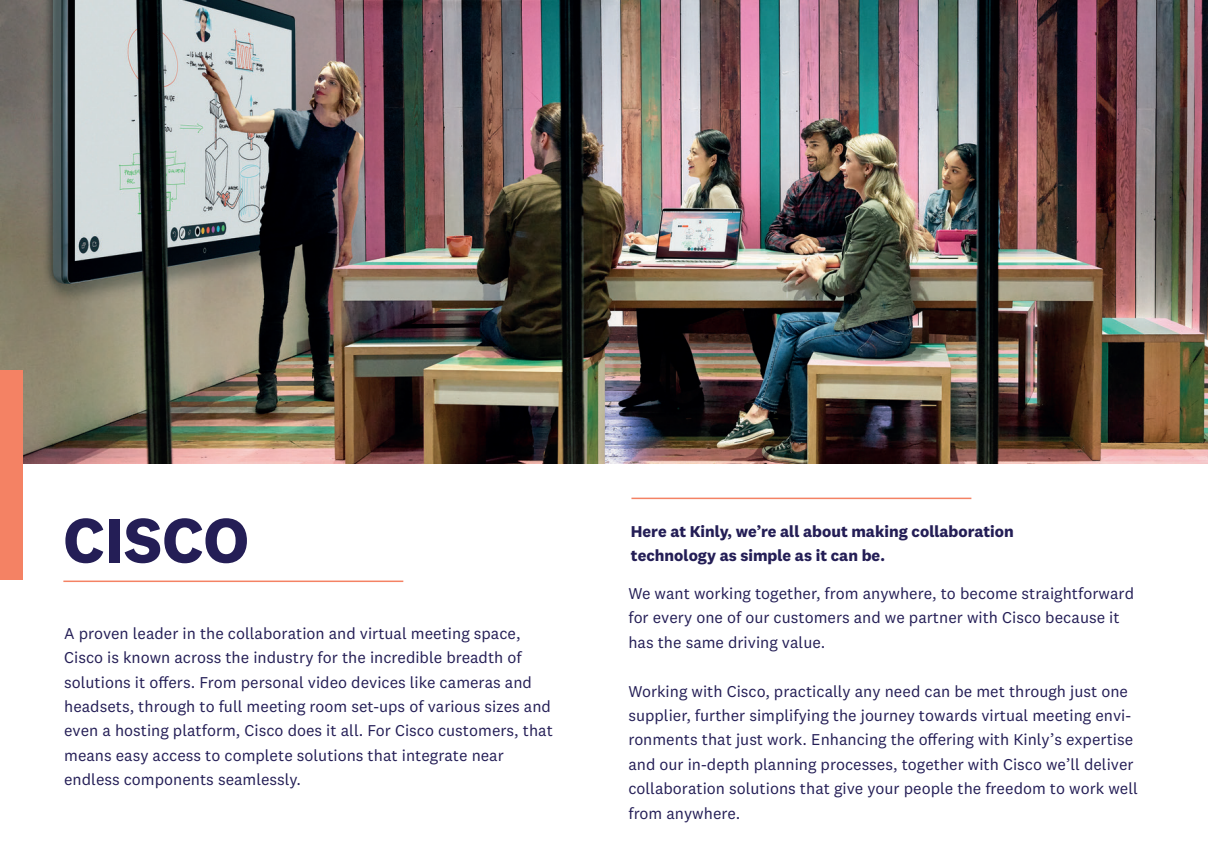
<style>
.page{position:relative;width:1208px;height:855px;background:#fff}
.page>*{position:absolute;margin:0;border:0;box-sizing:border-box;transform-origin:0 0}
.t1{font:700 65.1px "National 2";color:#241e56}
.t2{font:16.2px/24.5px "National 2";color:#241e56}
.t3{font:700 16.2px/24.5px "National 2";color:#241e56}
</style>
<div class="page">
<hr style="left:63px;top:580px;width:340px;height:1px;background:#f48264">
<hr style="left:631px;top:497px;width:340px;height:2px;background:#f48264">
<img style="left:1px;top:0;width:1207px;height:463px">
<div style="left:0;top:369px;width:22px;height:210px;background:#f48264"></div>
<h1 class="t1" style="left:63px;top:499px;width:187px">CISCO</h1>
<p class="t2" style="left:64px;top:620px;width:490px">A proven leader in the collaboration and virtual meeting space, Cisco is known across the industry for the incredible breadth of solutions it offers. From personal video devices like cameras and headsets, through to full meeting room set-ups of various sizes and even a hosting platform, Cisco does it all. For Cisco customers, that means easy access to complete solutions that integrate near endless components seamlessly.</p>
<p class="t3" style="left:631px;top:518px;width:384px">Here at Kinly, we’re all about making collaboration technology as simple as it can be.</p>
<p class="t2" style="left:628px;top:580px;width:507px">We want working together, from anywhere, to become straightforward for every one of our customers and we partner with Cisco because it has the same driving value.</p>
<p class="t2" style="left:628px;top:678px;width:511px">Working with Cisco, practically any need can be met through just one supplier, further simplifying the journey towards virtual meeting envi&shy;ronments that just work. Enhancing the offering with Kinly’s expertise and our in-depth planning processes, together with Cisco we’ll deliver collaboration solutions that give your people the freedom to work well from anywhere.</p>
</div>
